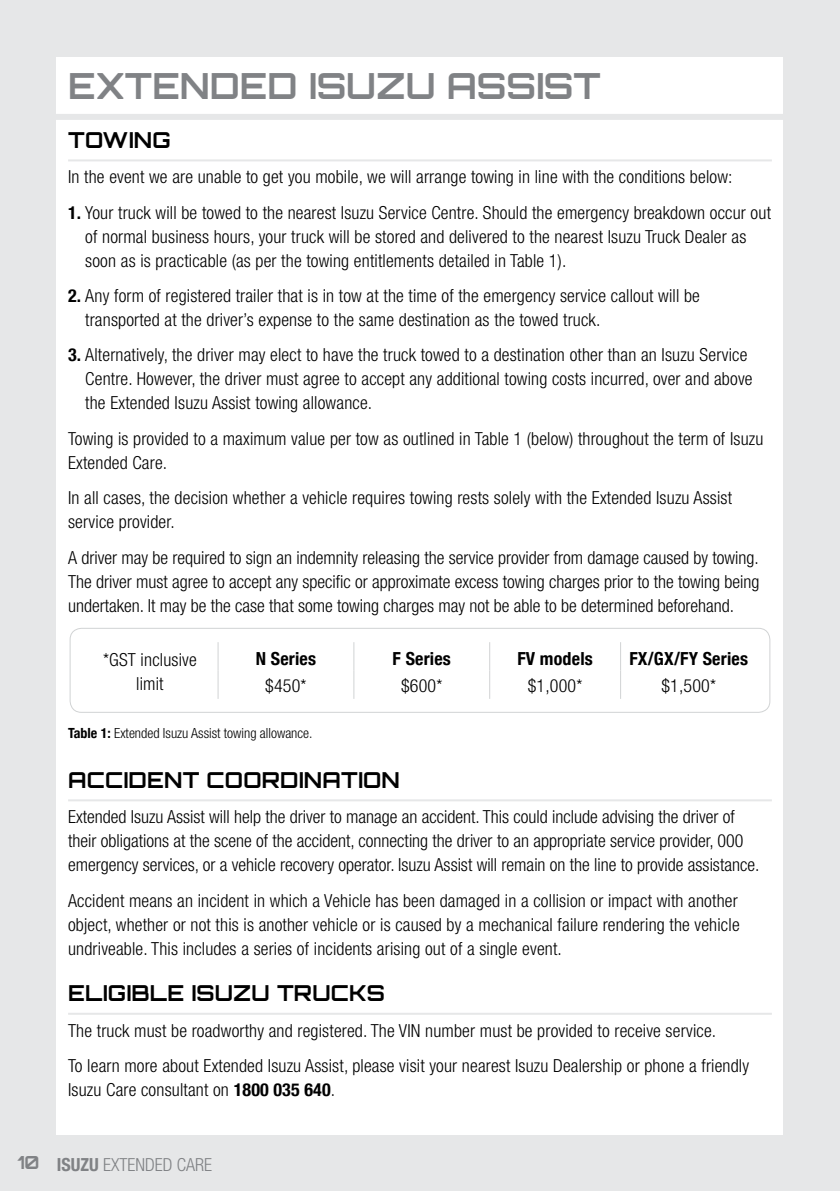
<style>
.page{position:relative;width:840px;height:1191px;background:#fff}
.page>*{position:absolute;margin:0;border:0;box-sizing:border-box;transform-origin:0 0}
.t1{font:700 36px "Orbitron";color:#808285}
.t2{font:700 22px "Orbitron";letter-spacing:.01em;color:#000}
.t3{font:300 condensed 18px/24px "Helvetica Neue";letter-spacing:.01em;color:#000}
.t4{font:700 condensed 18px "Helvetica Neue";letter-spacing:.01em;color:#000}
.t5{font:300 condensed 18px "Helvetica Neue";color:#808285}
.t6{font:300 condensed 14px "Helvetica Neue";color:#000}
.s1{font-weight:700}
.s2{font-family:"Orbitron";font-weight:700;font-stretch:normal}
</style>
<div class="page">
<div style="left:0;top:0;width:839px;height:1191px;background:#e6e7e8"></div>
<div style="left:57px;top:57px;width:725px;height:1077px;background:#fff"></div>
<hr style="left:68px;top:159px;width:703px;height:2px;background:#e6e7e8">
<div style="left:0;top:114px;width:839px;height:6px;background:#e6e7e8"></div>
<hr style="left:68px;top:799px;width:703px;height:2px;background:#e6e7e8">
<hr style="left:68px;top:1012px;width:703px;height:2px;background:#e6e7e8">
<svg style="left:217px;top:642px;width:1px;height:57px"></svg>
<svg style="left:353px;top:642px;width:1px;height:57px"></svg>
<svg style="left:489px;top:642px;width:1px;height:57px"></svg>
<div style="left:70px;top:628px;width:700px;height:85px;border:1px solid #d1d3d4;border-radius:11px"></div>
<h1 class="t1" style="left:68px;top:64px;width:534px">EXTENDED ISUZU ASSIST</h1>
<p class="t2" style="left:68px;top:127px;width:104px">TOWING</p>
<p class="t3" style="left:68px;top:165px;width:665px">In the event we are unable to get you mobile, we will arrange towing in line with the conditions below:</p>
<p class="t3" style="left:85px;top:200px;width:686px;text-indent:-17px"><span class="s1">1.</span> Your truck will be towed to the nearest Isuzu Service Centre. Should the emergency breakdown occur out of normal business hours, your truck will be stored and delivered to the nearest Isuzu Truck Dealer as soon as is practicable (as per the towing entitlements detailed in Table 1).</p>
<p class="t3" style="left:85px;top:284px;width:615px;text-indent:-17px"><span class="s1">2.</span> Any form of registered trailer that is in tow at the time of the emergency service callout will be transported at the driver’s expense to the same destination as the towed truck.</p>
<p class="t3" style="left:85px;top:343px;width:668px;text-indent:-17px"><span class="s1">3.</span> Alternatively, the driver may elect to have the truck towed to a destination other than an Isuzu Service<br>Centre. However, the driver must agree to accept any additional towing costs incurred, over and above the Extended Isuzu Assist towing allowance.</p>
<p class="t3" style="left:68px;top:426px;width:696px">Towing is provided to a maximum value per tow as outlined in Table 1 (below) throughout the term of Isuzu<br>Extended Care.</p>
<p class="t3" style="left:68px;top:485px;width:665px">In all cases, the decision whether a vehicle requires towing rests solely with the Extended Isuzu Assist service provider.</p>
<p class="t3" style="left:68px;top:545px;width:692px;text-align:justify">A driver may be required to sign an indemnity releasing the service provider from damage caused by towing.<br>The driver must agree to accept any specific or approximate excess towing charges prior to the towing being undertaken. It may be the case that some towing charges may not be able to be determined beforehand.</p>
<p class="t3" style="left:103px;top:647px;width:95px;text-align:center">*GST inclusive limit</p>
<p class="t4" style="left:256px;top:643px;width:62px">N Series</p>
<p class="t4" style="left:392px;top:643px;width:60px">F Series</p>
<p class="t4" style="left:517px;top:643px;width:77px">FV models</p>
<p class="t4" style="left:629px;top:643px;width:120px">FX/GX/FY Series</p>
<p class="t3" style="left:265px;top:673px;width:43px">$450*</p>
<p class="t3" style="left:401px;top:673px;width:43px">$600*</p>
<p class="t3" style="left:527px;top:673px;width:56px">$1,000*</p>
<p class="t3" style="left:661px;top:673px;width:56px">$1,500*</p>
<p class="t6" style="left:68px;top:724px;width:246px"><span class="s1">Table 1:</span> Extended Isuzu Assist towing allowance.</p>
<p class="t2" style="left:68px;top:766px;width:333px">ACCIDENT COORDINATION</p>
<p class="t3" style="left:68px;top:805px;width:692px">Extended Isuzu Assist will help the driver to manage an accident. This could include advising the driver of their obligations at the scene of the accident, connecting the driver to an appropriate service provider, 000 emergency services, or a vehicle recovery operator. Isuzu Assist will remain on the line to provide assistance.</p>
<p class="t3" style="left:68px;top:888px;width:672px;text-align:justify">Accident means an incident in which a Vehicle has been damaged in a collision or impact with another object, whether or not this is another vehicle or is caused by a mechanical failure rendering the vehicle undriveable. This includes a series of incidents arising out of a single event.</p>
<p class="t2" style="left:68px;top:980px;width:318px">ELIGIBLE ISUZU TRUCKS</p>
<p class="t3" style="left:68px;top:1012px;width:682px;line-height:35.4px">The truck must be roadworthy and registered. The VIN number must be provided to receive service.<br>To learn more about Extended Isuzu Assist, please visit your nearest Isuzu Dealership or phone a friendly</p>
<p class="t3" style="left:68px;top:1077px;width:268px">Isuzu Care consultant on <span class="s1">1800 035 640</span>.</p>
<p class="t5" style="left:17px;top:1154px;width:196px"><span class="s2">10</span> <span class="s1">ISUZU</span> EXTENDED CARE</p>
</div>
